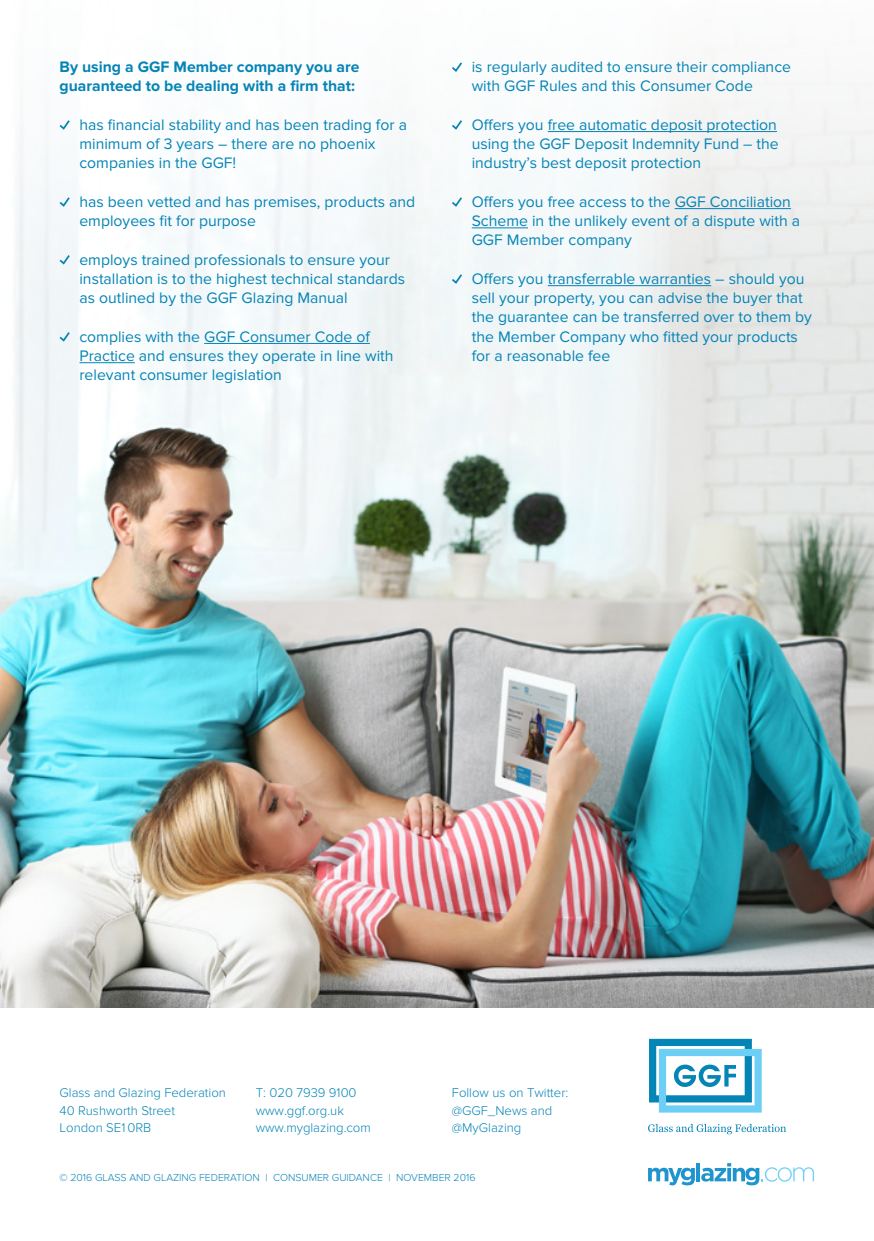
<style>
.page{position:relative;width:874px;height:1241px;background:#fff}
.page>*{position:absolute;margin:0;border:0;box-sizing:border-box;transform-origin:0 0}
.t1{font:15.75px/19.2px "Proxima Nova";color:#0584b6}
.t2{font:700 15.75px/19.2px "Proxima Nova";color:#0584b6}
.t3{font:300 13.12px/17.5px "Proxima Nova";color:#0584b6}
.t4{font:300 10.5px "Proxima Nova";color:#0584b6}
</style>
<div class="page">
<svg style="left:649px;top:1038px;width:112px;height:74px"></svg>
<svg style="left:648px;top:1123px;width:137px;height:11px"></svg>
<svg style="left:648px;top:1167px;width:46px;height:18px"></svg>
<hr style="left:696px;top:1162px;width:4px;height:19px;background:#1f94cf">
<svg style="left:701px;top:1163px;width:112px;height:22px"></svg>
<img style="left:0;top:72px;width:873px;height:935px">
<hr style="left:204px;top:343px;width:165px;height:1px;background:#0584b6">
<hr style="left:79px;top:362px;width:56px;height:1px;background:#0584b6">
<svg style="left:58px;top:118px;width:13px;height:13px"></svg>
<svg style="left:58px;top:195px;width:13px;height:13px"></svg>
<svg style="left:58px;top:253px;width:13px;height:13px"></svg>
<svg style="left:58px;top:330px;width:13px;height:13px"></svg>
<hr style="left:547px;top:131px;width:229px;height:1px;background:#0584b6">
<hr style="left:674px;top:208px;width:116px;height:1px;background:#0584b6">
<hr style="left:471px;top:227px;width:56px;height:1px;background:#0584b6">
<hr style="left:547px;top:285px;width:163px;height:1px;background:#0584b6">
<svg style="left:450px;top:62px;width:13px;height:11px"></svg>
<svg style="left:450px;top:118px;width:13px;height:13px"></svg>
<svg style="left:450px;top:195px;width:13px;height:13px"></svg>
<svg style="left:450px;top:272px;width:13px;height:13px"></svg>
<p class="t2" style="left:60px;top:57px;width:301px">By using a GGF Member company you are guaranteed to be dealing with a firm that:</p>
<p class="t1" style="left:79px;top:115px;width:329px">has financial stability and has been trading for a minimum of 3 years – there are no phoenix companies in the GGF!</p>
<p class="t1" style="left:79px;top:192px;width:337px">has been vetted and has premises, products and employees fit for purpose</p>
<p class="t1" style="left:79px;top:250px;width:327px">employs trained professionals to ensure your installation is to the highest technical standards as outlined by the GGF Glazing Manual</p>
<p class="t1" style="left:79px;top:327px;width:315px">complies with the GGF Consumer Code of<br>Practice and ensures they operate in line with relevant consumer legislation</p>
<p class="t1" style="left:471px;top:57px;width:320px">is regularly audited to ensure their compliance with GGF Rules and this Consumer Code</p>
<p class="t1" style="left:471px;top:115px;width:308px;text-align:justify">Offers you free automatic deposit protection using the GGF Deposit Indemnity Fund – the industry’s best deposit protection</p>
<p class="t1" style="left:471px;top:192px;width:330px">Offers you free access to the GGF Conciliation<br>Scheme in the unlikely event of a dispute with a<br>GGF Member company</p>
<p class="t1" style="left:471px;top:269px;width:341px">Offers you transferrable warranties – should you sell your property, you can advise the buyer that the guarantee can be transferred over to them by the Member Company who fitted your products for a reasonable fee</p>
<p class="t3" style="left:60px;top:1083px;width:168px">Glass and Glazing Federation<br>40 Rushworth Street<br>London SE1 0RB</p>
<p class="t3" style="left:255px;top:1083px;width:116px">T: 020 7939 9100 www.ggf.org.uk www.myglazing.com</p>
<p class="t3" style="left:451px;top:1083px;width:118px">Follow us on Twitter: @GGF_News and @MyGlazing</p>
<p class="t4" style="left:60px;top:1171px;width:417px">© 2016 GLASS AND GLAZING FEDERATION | CONSUMER GUIDANCE | NOVEMBER 2016</p>
</div>
